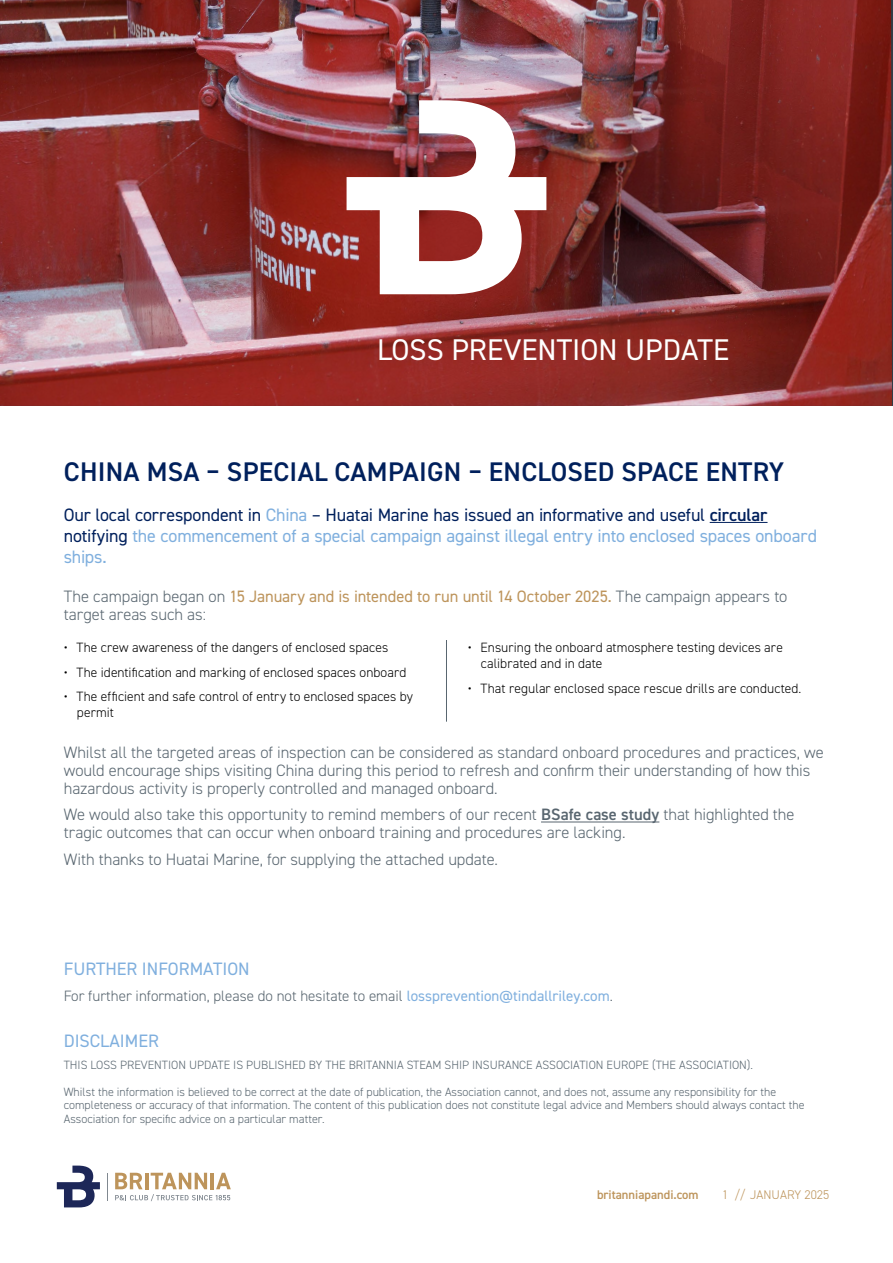
<style>
.page{position:relative;width:893px;height:1263px;background:#fff}
.page>*{position:absolute;margin:0;border:0;box-sizing:border-box;transform-origin:0 0}
.t1{font:30px "DIN2014";color:#fff}
.t2{font:600 27px "DIN2014";letter-spacing:.01em;color:#00205c}
.t3{font:18px/21px "DIN2014";letter-spacing:-.005em;color:#7fafde}
.t4{font:300 16.5px/18px "DIN2014";letter-spacing:-.005em;color:#596670}
.t5{font:300 15px "DIN2014";color:#596670}
.t6{font:300 13.5px/16.2px "DIN2014";letter-spacing:.005em;color:#000}
.t7{font:600 12.6px "DIN2014";color:#bd945b}
.t8{font:300 12.6px "DIN2014";color:#bd945b}
.t9{font:300 12px/13.5px "DIN2014";color:#596670}
.s1{color:#00205c}
.s2{font-weight:600;color:#00205c}
.s3{font-weight:400;color:#bd945b}
.s4{font-weight:600}
.s5{font-weight:400;color:#7fafde}
</style>
<div class="page">
<img style="left:0;top:0;width:892px;height:406px">
<hr style="left:710px;top:522px;width:57px;height:1px;background:#00205c">
<svg style="left:347px;top:100px;width:199px;height:194px"></svg>
<svg style="left:57px;top:1165px;width:43px;height:42px"></svg>
<svg style="left:115px;top:1173px;width:116px;height:28px"></svg>
<svg style="left:107px;top:1173px;width:1px;height:27px"></svg>
<hr style="left:446px;top:640px;width:1px;height:82px;background:#596670">
<hr style="left:541px;top:821px;width:118px;height:1px;background:#596670">
<h1 class="t1" style="left:377px;top:331px;width:354px">LOSS PREVENTION UPDATE</h1>
<h2 class="t2" style="left:64px;top:453px;width:722px">CHINA MSA – SPECIAL CAMPAIGN – ENCLOSED SPACE ENTRY</h2>
<p class="t3" style="left:64px;top:504px;width:755px"><span class="s1">Our local correspondent in</span> China <span class="s1">– Huatai Marine has issued an informative and useful</span> <span class="s2">circular </span><span class="s1">notifying</span> the commencement of a special campaign against illegal entry into enclosed spaces onboard ships.</p>
<p class="t4" style="left:64px;top:587px;width:725px">The campaign began on <span class="s3">15 January and is intended to run until 14 October 2025.</span> The campaign appears to target areas such as:</p>
<p class="t6" style="left:64px;top:639px;width:326px">• The crew awareness of the dangers of enclosed spaces</p>
<p class="t6" style="left:64px;top:664px;width:344px">• The identification and marking of enclosed spaces onboard</p>
<p class="t6" style="left:77px;top:688px;width:338px;text-indent:-13px">• The efficient and safe control of entry to enclosed spaces by permit</p>
<p class="t6" style="left:481px;top:639px;width:303px;text-indent:-13px">• Ensuring the onboard atmosphere testing devices are calibrated and in date</p>
<p class="t6" style="left:468px;top:680px;width:335px">• That regular enclosed space rescue drills are conducted.</p>
<p class="t4" style="left:64px;top:743px;width:761px">Whilst all the targeted areas of inspection can be considered as standard onboard procedures and practices, we would encourage ships visiting China during this period to refresh and confirm their understanding of how this hazardous activity is properly controlled and managed onboard.</p>
<p class="t4" style="left:64px;top:806px;width:732px">We would also take this opportunity to remind members of our recent <span class="s4">BSafe case study</span> that highlighted the tragic outcomes that can occur when onboard training and procedures are lacking.</p>
<p class="t4" style="left:64px;top:850px;width:436px">With thanks to Huatai Marine, for supplying the attached update.</p>
<p class="t3" style="left:64px;top:957px;width:187px">FURTHER INFORMATION</p>
<p class="t5" style="left:64px;top:987px;width:551px">For further information, please do not hesitate to email <span class="s5">lossprevention@tindallriley.com</span>.</p>
<p class="t3" style="left:64px;top:1030px;width:97px">DISCLAIMER</p>
<p class="t9" style="left:64px;top:1058px;width:691px">THIS LOSS PREVENTION UPDATE IS PUBLISHED BY THE BRITANNIA STEAM SHIP INSURANCE ASSOCIATION EUROPE (THE ASSOCIATION).</p>
<p class="t9" style="left:64px;top:1085px;width:742px">Whilst the information is believed to be correct at the date of publication, the Association cannot, and does not, assume any responsibility for the completeness or accuracy of that information. The content of this publication does not constitute legal advice and Members should always contact the<br>Association for specific advice on a particular matter.</p>
<p class="t7" style="left:597px;top:1187px;width:103px">britanniapandi.com</p>
<p class="t8" style="left:722px;top:1187px;width:109px">1 // JANUARY 2025</p>
</div>
